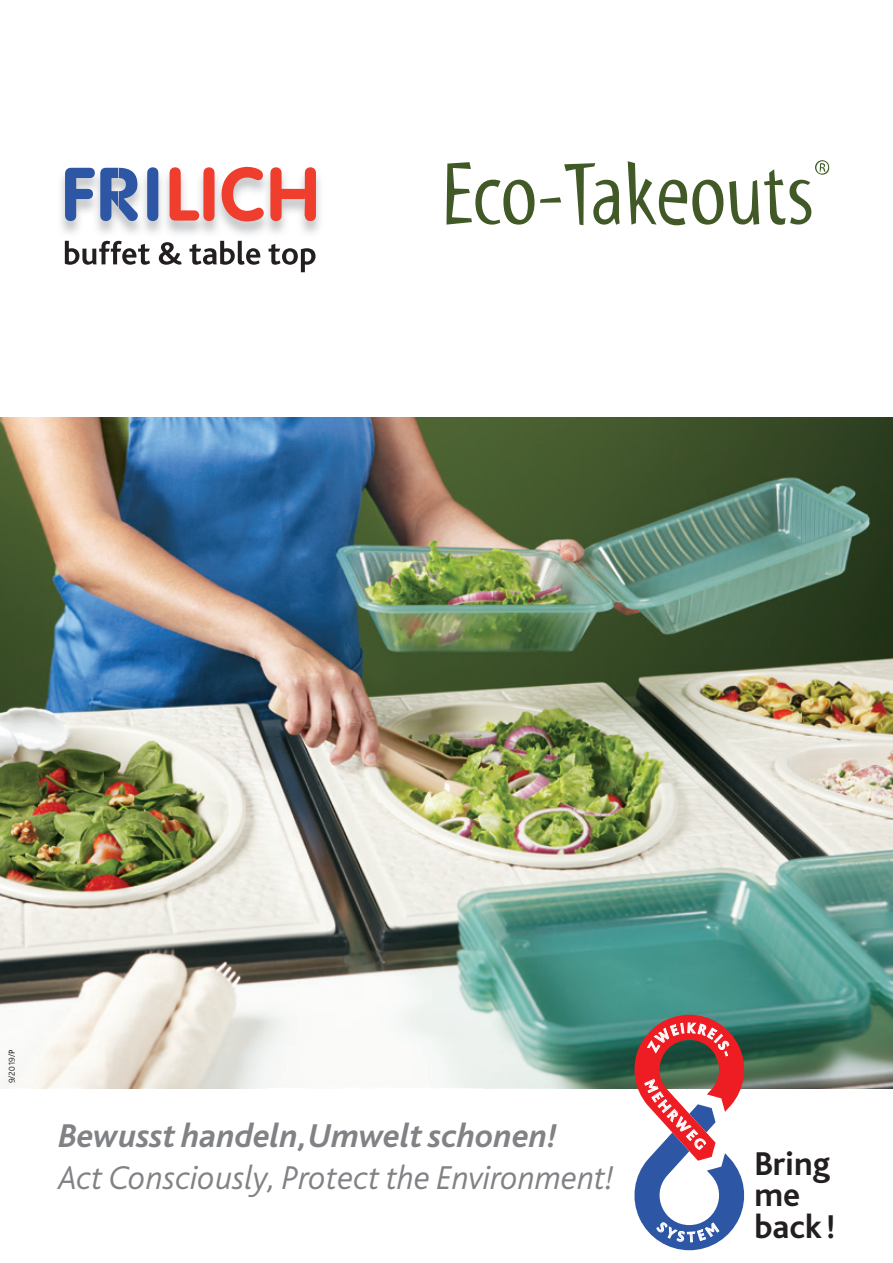
<style>
.page{position:relative;width:893px;height:1263px;background:#fff}
.page>*{position:absolute;margin:0;border:0;box-sizing:border-box;transform-origin:0 0}
.t1{font:italic 300 34.5px "Kl Bliss";color:#808285}
.t2{font:italic 700 34.5px "Kl Bliss";color:#808285}
.t3{font:700 34.5px/31.5px "Kl Bliss";color:#231f20}
.t4{font:300 9px "Kl Bliss";color:#231f20}
.s1{font-weight:400}
</style>
<div class="page">
<img style="left:0;top:417px;width:893px;height:672px">
<img style="left:61px;top:167px;width:259px;height:67px">
<svg style="left:65px;top:168px;width:73px;height:53px"></svg>
<svg style="left:147px;top:167px;width:11px;height:54px"></svg>
<svg style="left:170px;top:167px;width:45px;height:54px"></svg>
<svg style="left:222px;top:167px;width:42px;height:55px"></svg>
<svg style="left:270px;top:167px;width:46px;height:56px"></svg>
<svg style="left:65px;top:241px;width:85px;height:24px"></svg>
<svg style="left:159px;top:242px;width:23px;height:23px"></svg>
<svg style="left:189px;top:241px;width:71px;height:24px"></svg>
<svg style="left:269px;top:244px;width:46px;height:28px"></svg>
<svg style="left:446px;top:162px;width:88px;height:63px"></svg>
<svg style="left:540px;top:163px;width:80px;height:62px"></svg>
<svg style="left:628px;top:161px;width:95px;height:64px"></svg>
<svg style="left:729px;top:160px;width:100px;height:65px"></svg>
<svg style="left:630px;top:1015px;width:118px;height:235px"></svg>
<p class="t4" style="left:7px;top:1083px;width:35px;rotate:-90deg">9/2019/<span class="s1">P</span></p>
<p class="t2" style="left:58px;top:1118px;width:500px">Bewusst handeln,Umwelt schonen!</p>
<p class="t1" style="left:58px;top:1160px;width:558px">Act Consciously, Protect the Environment!</p>
<p class="t3" style="left:754px;top:1149px;width:83px">Bring me back !</p>
</div>
